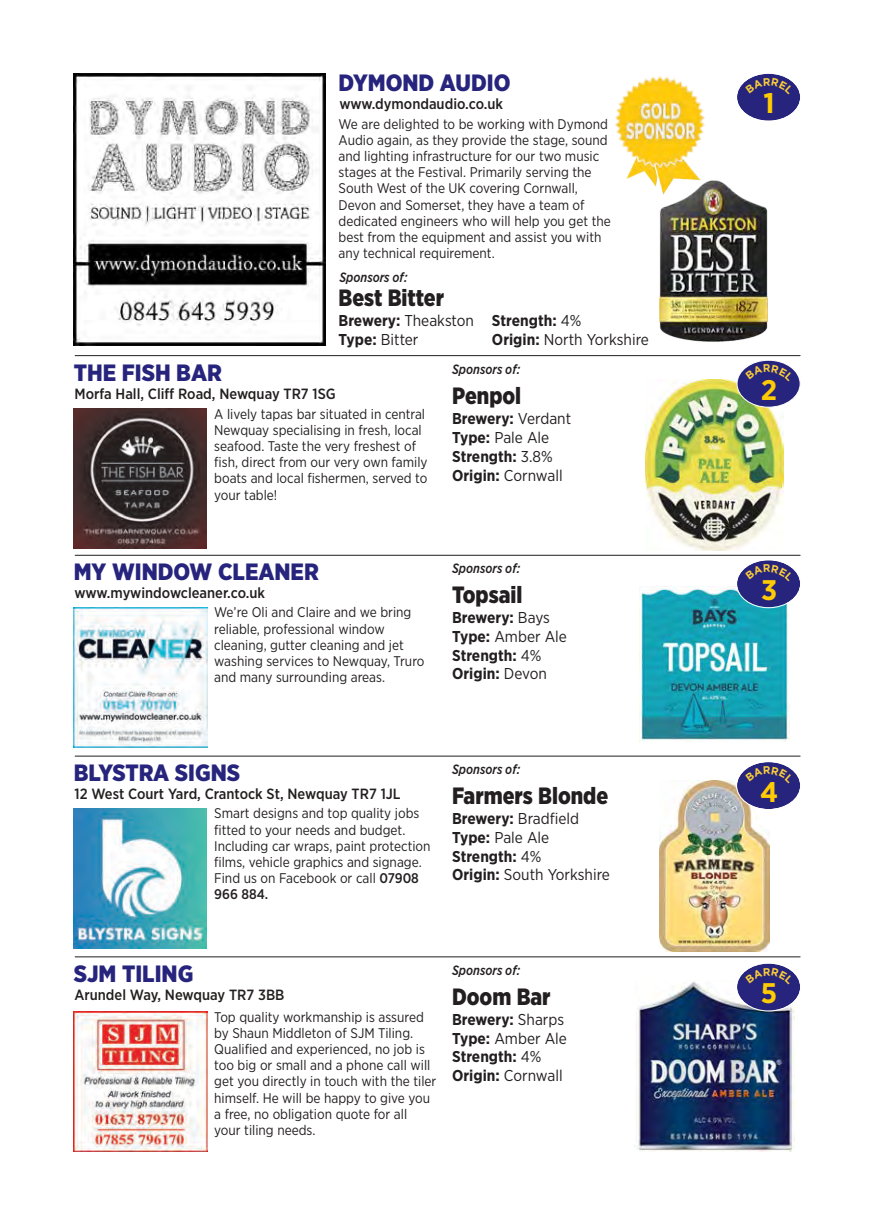
<style>
.page{position:relative;width:874px;height:1225px;background:#fff}
.page>*{position:absolute;margin:0;border:0;box-sizing:border-box;transform-origin:0 0}
.t1{font:700 28.4px "Gotham Narrow";color:#ffcb04;scale:1.05 1}
.t2{font:900 23.6px "Gotham Narrow";color:#26247c}
.t3{font:900 23.6px "Gotham Narrow";color:#231f20;scale:.94 1}
.t4{font:700 15.8px/18.8px "Gotham Narrow";color:#231f20}
.t5{font:15.8px/18.8px "Gotham Narrow";color:#231f20}
.t6{font:500 14.8px "Gotham Narrow";color:#231f1f}
.t7{font:500 14.8px "Gotham Narrow";color:#231f20}
.t8{font:14px/16.2px "Gotham Narrow";color:#231f20}
.t9{font:italic 500 13.4px "Gotham Narrow";color:#231f20;scale:.94 1}
.s1{font-weight:700}
.s2{font-weight:400}
.s3{font-weight:500}
</style>
<div class="page">
<hr style="left:75px;top:355px;width:724px;height:1px;background:#231f20">
<hr style="left:75px;top:555px;width:724px;height:1px;background:#231f20">
<hr style="left:75px;top:755px;width:724px;height:1px;background:#231f20">
<hr style="left:75px;top:956px;width:724px;height:1px;background:#231f20">
<img style="left:74px;top:408px;width:133px;height:140px">
<img style="left:74px;top:607px;width:133px;height:140px">
<img style="left:74px;top:808px;width:133px;height:140px">
<img style="left:74px;top:1011px;width:133px;height:140px">
<img style="left:645px;top:379px;width:138px;height:171px">
<img style="left:639px;top:586px;width:149px;height:155px">
<img style="left:659px;top:780px;width:110px;height:171px">
<img style="left:634px;top:982px;width:159px;height:169px">
<div style="left:736px;top:360px;width:64px;height:48px;background:#26247c;border:1px solid #fff;border-radius:50%"></div>
<img style="left:74px;top:74px;width:251px;height:272px">
<img style="left:659px;top:180px;width:109px;height:162px">
<img style="left:615px;top:76px;width:91px;height:118px">
<svg style="left:737px;top:73px;width:63px;height:48px"></svg>
<svg style="left:745px;top:364px;width:48px;height:7px"></svg>
<svg style="left:735px;top:560px;width:65px;height:48px"></svg>
<svg style="left:735px;top:762px;width:65px;height:48px"></svg>
<svg style="left:735px;top:963px;width:65px;height:48px"></svg>
<h2 class="t2" style="left:338px;top:72px;width:173px">DYMOND AUDIO</h2>
<p class="t6" style="left:339px;top:97px;width:165px">www.dymondaudio.co.uk</p>
<p class="t8" style="left:338px;top:116px;width:274px">We are delighted to be working with Dymond Audio again, as they provide the stage, sound and lighting infrastructure for our two music stages at the Festival. Primarily serving the South West of the UK covering Cornwall, Devon and Somerset, they have a team of dedicated engineers who will help you get the best from the equipment and assist you with any technical requirement.</p>
<p class="t9" style="left:339px;top:271px;width:74px">Sponsors of:</p>
<h2 class="t3" style="left:338px;top:287px;width:114px">Best Bitter</h2>
<h2 class="t2" style="left:74px;top:362px;width:149px">THE FISH BAR</h2>
<p class="t5" style="left:338px;top:312px;width:137px"><span class="s1">Brewery:</span> Theakston<br><span class="s1">Type:</span> Bitter</p>
<p class="t4" style="left:491px;top:312px;width:158px">Strength: <span class="s2">4%<br></span>Origin: <span class="s2">North Yorkshire</span></p>
<p class="t9" style="left:452px;top:363px;width:74px">Sponsors of:</p>
<p class="t6" style="left:74px;top:387px;width:263px">Morfa Hall, Cliff Road, Newquay TR7 1SG</p>
<p class="t8" style="left:214px;top:406px;width:215px">A lively tapas bar situated in central<br>Newquay specialising in fresh, local seafood. Taste the very freshest of fish, direct from our very own family boats and local fishermen, served to your table!</p>
<h2 class="t3" style="left:452px;top:385px;width:75px">Penpol</h2>
<p class="t4" style="left:452px;top:410px;width:120px">Brewery: <span class="s2">Verdant<br></span>Type: <span class="s2">Pale Ale<br></span>Strength: <span class="s2">3.8%<br></span>Origin: <span class="s2">Cornwall</span></p>
<h2 class="t2" style="left:74px;top:561px;width:246px">MY WINDOW CLEANER</h2>
<p class="t9" style="left:452px;top:562px;width:74px">Sponsors of:</p>
<p class="t7" style="left:74px;top:586px;width:192px">www.mywindowcleaner.co.uk</p>
<p class="t8" style="left:214px;top:605px;width:212px">We’re Oli and Claire and we bring reliable, professional window cleaning, gutter cleaning and jet washing services to Newquay, Truro and many surrounding areas.</p>
<h2 class="t3" style="left:452px;top:584px;width:76px">Topsail</h2>
<p class="t4" style="left:452px;top:609px;width:116px">Brewery: <span class="s2">Bays<br></span>Type: <span class="s2">Amber Ale<br></span>Strength: <span class="s2">4%<br></span>Origin: <span class="s2">Devon</span></p>
<h2 class="t2" style="left:74px;top:762px;width:168px">BLYSTRA SIGNS</h2>
<p class="t9" style="left:452px;top:763px;width:74px">Sponsors of:</p>
<p class="t6" style="left:74px;top:787px;width:327px">12 West Court Yard, Crantock St, Newquay TR7 1JL</p>
<h2 class="t3" style="left:452px;top:785px;width:168px">Farmers Blonde</h2>
<p class="t8" style="left:214px;top:806px;width:218px">Smart designs and top quality jobs fitted to your needs and budget.<br>Including car wraps, paint protection films, vehicle graphics and signage.<br>Find us on Facebook or call <span class="s3">07908<br>966 884.</span></p>
<p class="t5" style="left:452px;top:809px;width:159px"><span class="s1">Brewery:</span> Bradfield<br><span class="s1">Type:</span> Pale Ale<br><span class="s1">Strength:</span> 4%<br><span class="s1">Origin:</span> South Yorkshire</p>
<h2 class="t2" style="left:74px;top:962px;width:121px">SJM TILING</h2>
<p class="t9" style="left:452px;top:964px;width:74px">Sponsors of:</p>
<p class="t6" style="left:74px;top:987px;width:211px">Arundel Way, Newquay TR7 3BB</p>
<h2 class="t3" style="left:452px;top:986px;width:106px">Doom Bar</h2>
<p class="t8" style="left:214px;top:1009px;width:223px">Top quality workmanship is assured by Shaun Middleton of SJM Tiling.<br>Qualified and experienced, no job is too big or small and a phone call will get you directly in touch with the tiler himself. He will be happy to give you a free, no obligation quote for all your tiling needs.</p>
<p class="t4" style="left:452px;top:1010px;width:116px">Brewery: <span class="s2">Sharps<br></span>Type: <span class="s2">Amber Ale<br></span>Strength: <span class="s2">4%<br></span>Origin: <span class="s2">Cornwall</span></p>
<h1 class="t1" style="left:763px;top:91px;width:12px">1</h1>
<h1 class="t1" style="left:760px;top:377px;width:17px">2</h1>
<h1 class="t1" style="left:760px;top:577px;width:17px">3</h1>
<h1 class="t1" style="left:759px;top:779px;width:19px">4</h1>
<h1 class="t1" style="left:760px;top:980px;width:17px">5</h1>
</div>
